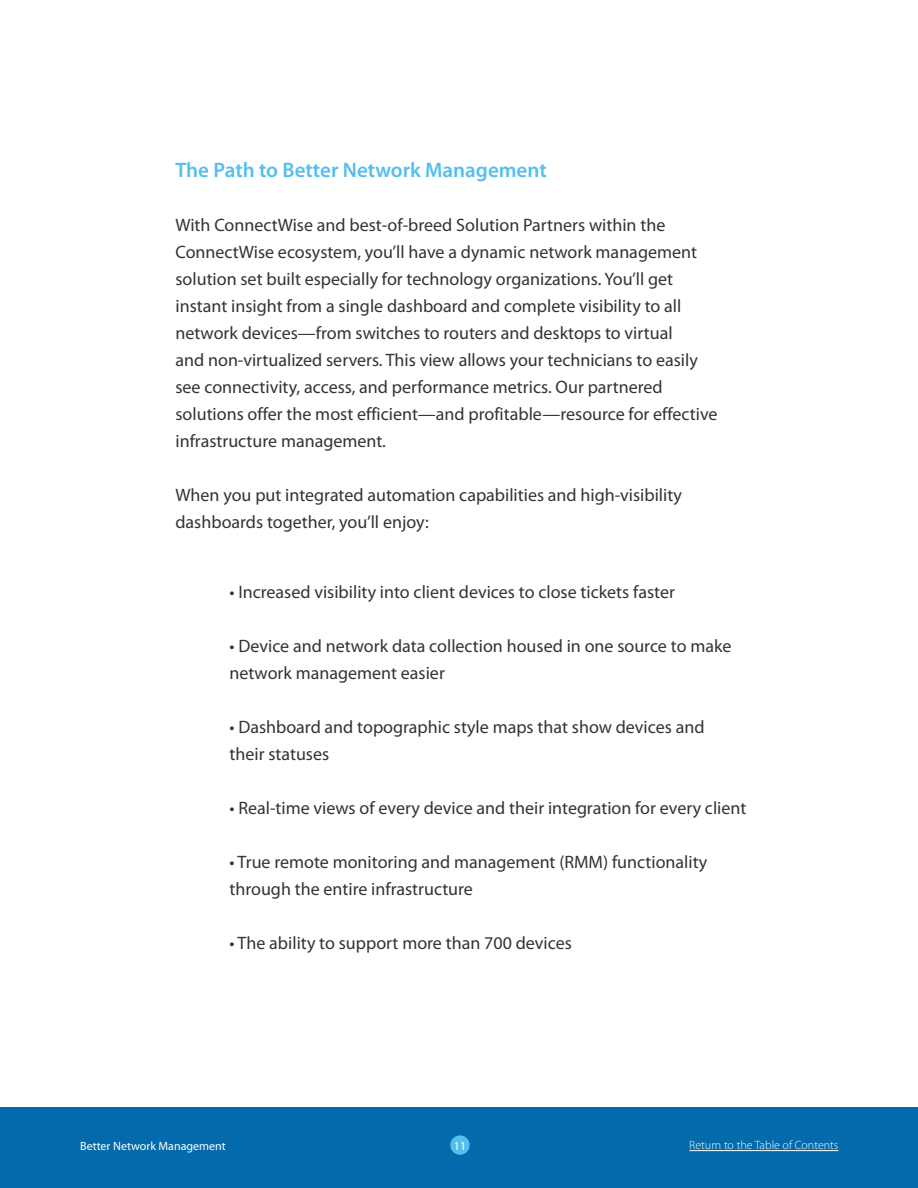
<style>
.page{position:relative;width:918px;height:1188px;background:#fff}
.page>*{position:absolute;margin:0;border:0;box-sizing:border-box;transform-origin:0 0}
.t1{font:600 21px "Myriad Pro";color:#54beed}
.t2{font:18px/27px "Myriad Pro";color:#333}
.t3{font:300 12px "Myriad Pro";color:#fff}
.t4{font:12px "Myriad Pro";color:#fff}
</style>
<div class="page">
<div style="left:0;top:1107px;width:918px;height:81px;background:#036aab"></div>
<hr style="left:689px;top:1150px;width:149px;height:1px;background:#fff">
<div style="left:450px;top:1135px;width:20px;height:20px;background:#54beed;border-radius:50%"></div>
<p class="t1" style="left:176px;top:157px;width:373px">The Path to Better Network Management</p>
<p class="t2" style="left:176px;top:212px;width:544px">With ConnectWise and best-of-breed Solution Partners within the ConnectWise ecosystem, you’ll have a dynamic network management solution set built especially for technology organizations. You’ll get instant insight from a single dashboard and complete visibility to all network devices—from switches to routers and desktops to virtual<br>and non-virtualized servers. This view allows your technicians to easily see connectivity, access, and performance metrics. Our partnered solutions offer the most efficient—and profitable—resource for effective infrastructure management.</p>
<p class="t2" style="left:176px;top:482px;width:508px">When you put integrated automation capabilities and high-visibility dashboards together, you’ll enjoy:</p>
<p class="t2" style="left:230px;top:578px;width:447px">• Increased visibility into client devices to close tickets faster</p>
<p class="t2" style="left:230px;top:632px;width:504px">• Device and network data collection housed in one source to make network management easier</p>
<p class="t2" style="left:230px;top:713px;width:477px">• Dashboard and topographic style maps that show devices and their statuses</p>
<p class="t2" style="left:230px;top:794px;width:518px">• Real-time views of every device and their integration for every client</p>
<p class="t2" style="left:230px;top:848px;width:479px">• True remote monitoring and management (RMM) functionality through the entire infrastructure</p>
<p class="t2" style="left:230px;top:929px;width:344px">• The ability to support more than 700 devices</p>
<p class="t4" style="left:80px;top:1139px;width:147px">Better Network Management</p>
<p class="t4" style="left:454px;top:1138px;width:14px">11</p>
<p class="t3" style="left:689px;top:1138px;width:151px">Return to the Table of Contents</p>
</div>
